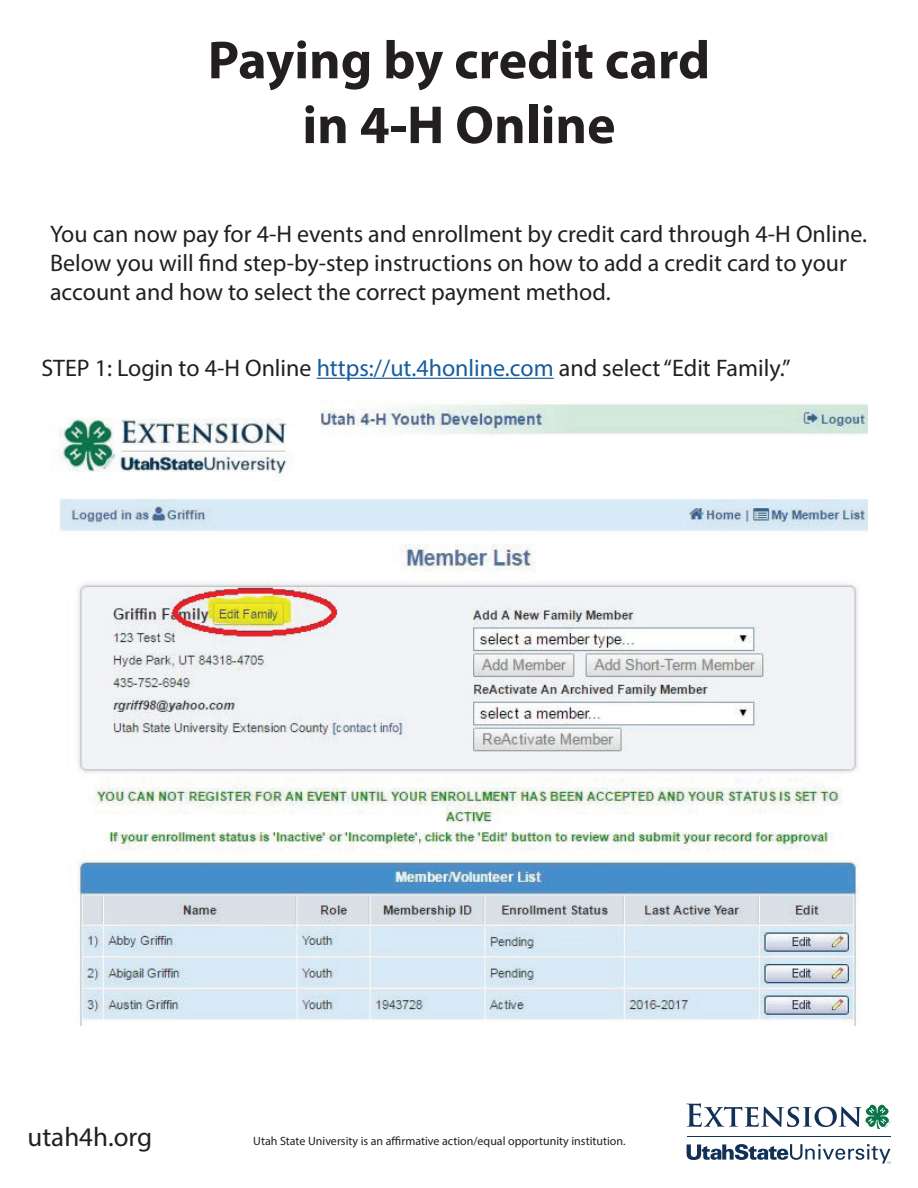
<style>
.page{position:relative;width:918px;height:1188px;background:#fff}
.page>*{position:absolute;margin:0;border:0;box-sizing:border-box;transform-origin:0 0}
.t1{font:700 54px/64.8px "Myriad Pro";color:#231f20;text-align:center}
.t2{font:27px "Myriad Pro";color:#231f20}
.t3{font:24px/28.8px "Myriad Pro";color:#231f20}
.t4{font:12px "Myriad Pro";color:#231f20}
.s1{color:#175d9e}
</style>
<div class="page">
<hr style="left:687px;top:1136px;width:203px;height:1px;background:#113056">
<svg style="left:686px;top:1103px;width:204px;height:26px"></svg>
<svg style="left:687px;top:1144px;width:203px;height:20px"></svg>
<img style="left:59px;top:400px;width:809px;height:626px">
<hr style="left:317px;top:378px;width:237px;height:1px;background:#175d9e">
<h1 class="t1" style="left:208px;top:26px;width:504px">Paying by credit card in 4-H Online</h1>
<p class="t3" style="left:50px;top:219px;width:819px">You can now pay for 4-H events and enrollment by credit card through 4-H Online.<br>Below you will find step-by-step instructions on how to add a credit card to your account and how to select the correct payment method.</p>
<p class="t3" style="left:41px;top:353px;width:751px">STEP 1: Login to 4-H Online <span class="s1">https://ut.4honline.com</span> and select “Edit Family.”</p>
<p class="t2" style="left:28px;top:1121px;width:126px">utah4h.org</p>
<p class="t4" style="left:253px;top:1134px;width:374px">Utah State University is an affirmative action/equal opportunity institution.</p>
</div>
